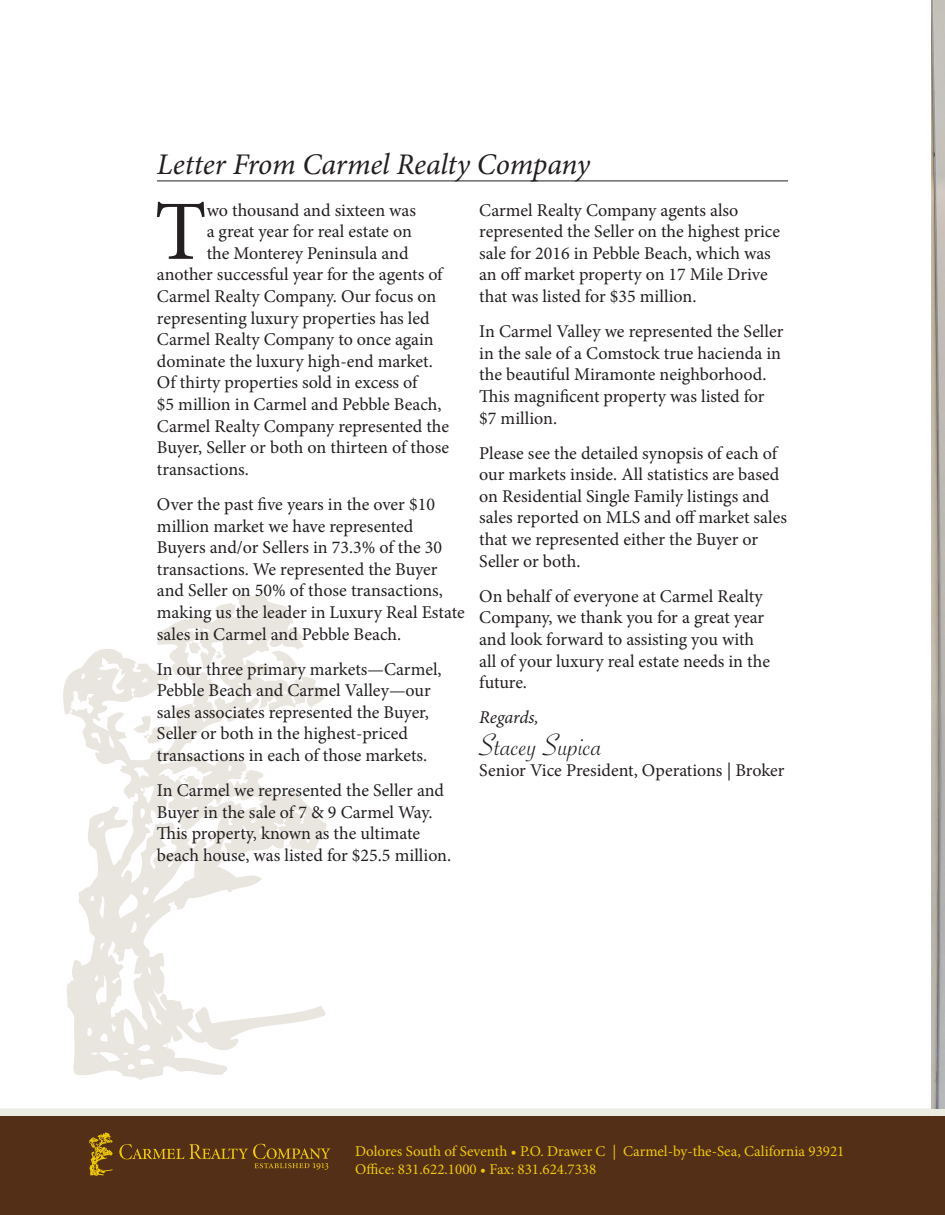
<style>
.page{position:relative;width:945px;height:1215px;background:#fff}
.page>*{position:absolute;margin:0;border:0;box-sizing:border-box;transform-origin:0 0}
.t1{font:84.45px "Minion Pro";color:#231f20}
.t2{font:33px "Savoye Let Plain";color:#231f20}
.t3{font:italic 30px "Minion Pro";letter-spacing:-.01em;color:#231f20}
.t4{font:18px/21.6px "Minion Pro";letter-spacing:.005em;color:#231f20}
.t5{font:italic 18px "Minion Pro";letter-spacing:-.005em;color:#231f20}
.t6{font:15px/18px "Minion Pro";color:#f0cb02}
</style>
<div class="page">
<div style="left:0;top:1116px;width:932px;height:99px;background:#532f18"></div>
<div style="left:932px;top:1116px;width:13px;height:99px;background:#532f18"></div>
<div style="left:0;top:1108px;width:932px;height:8px;background:#ebeae3"></div>
<div style="left:932px;top:1108px;width:13px;height:8px;background:#ebeae3"></div>
<svg style="left:89px;top:1133px;width:24px;height:43px"></svg>
<svg style="left:119px;top:1144px;width:211px;height:26px"></svg>
<img style="left:932px;top:0;width:13px;height:1108px">
<svg style="left:63px;top:593px;width:264px;height:487px"></svg>
<svg style="left:275px;top:698px;width:5px;height:6px"></svg>
<svg style="left:241px;top:715px;width:16px;height:5px"></svg>
<svg style="left:290px;top:623px;width:3px;height:6px"></svg>
<svg style="left:267px;top:635px;width:8px;height:8px"></svg>
<svg style="left:214px;top:651px;width:10px;height:7px"></svg>
<svg style="left:189px;top:641px;width:17px;height:12px"></svg>
<svg style="left:134px;top:716px;width:38px;height:28px"></svg>
<svg style="left:241px;top:769px;width:8px;height:8px"></svg>
<svg style="left:178px;top:775px;width:9px;height:8px"></svg>
<svg style="left:143px;top:787px;width:2px;height:6px"></svg>
<svg style="left:194px;top:785px;width:9px;height:9px"></svg>
<svg style="left:228px;top:797px;width:2px;height:7px"></svg>
<svg style="left:256px;top:806px;width:5px;height:3px"></svg>
<svg style="left:190px;top:837px;width:7px;height:9px"></svg>
<svg style="left:298px;top:811px;width:6px;height:8px"></svg>
<svg style="left:172px;top:828px;width:12px;height:5px"></svg>
<svg style="left:205px;top:835px;width:10px;height:7px"></svg>
<svg style="left:283px;top:838px;width:9px;height:8px"></svg>
<svg style="left:113px;top:953px;width:8px;height:12px"></svg>
<hr style="left:157px;top:181px;width:631px;height:1px;background:#231f20">
<h3 class="t3" style="left:157px;top:144px;width:435px">Letter From Carmel Realty Company</h3>
<h1 class="t1" style="left:155px;top:175px;width:54px">T</h1>
<p class="t4" style="left:207px;top:199px;width:211px">wo thousand and sixteen was</p>
<p class="t4" style="left:479px;top:199px;width:302px">Carmel Realty Company agents also represented the Seller on the highest price sale for 2016 in Pebble Beach, which was an off market property on 17 Mile Drive that was listed for $35 million.</p>
<p class="t4" style="left:479px;top:321px;width:306px">In Carmel Valley we represented the Seller in the sale of a Comstock true hacienda in the beautiful Miramonte neighborhood.<br>This magnificent property was listed for $7 million.</p>
<p class="t4" style="left:479px;top:442px;width:309px">Please see the detailed synopsis of each of our markets inside. All statistics are based on Residential Single Family listings and sales reported on MLS and off market sales that we represented either the Buyer or Seller or both.</p>
<p class="t4" style="left:479px;top:585px;width:292px">On behalf of everyone at Carmel Realty<br>Company, we thank you for a great year and look forward to assisting you with all of your luxury real estate needs in the future.</p>
<p class="t5" style="left:479px;top:705px;width:61px">Regards,</p>
<h2 class="t2" style="left:479px;top:723px;width:124px">Stacey Supica</h2>
<p class="t4" style="left:479px;top:760px;width:307px">Senior Vice President, Operations | Broker</p>
<p class="t4" style="left:207px;top:221px;width:207px">a great year for real estate on</p>
<p class="t4" style="left:207px;top:242px;width:203px">the Monterey Peninsula and</p>
<p class="t4" style="left:157px;top:264px;width:289px">another successful year for the agents of</p>
<p class="t4" style="left:157px;top:286px;width:281px">Carmel Realty Company. Our focus on</p>
<p class="t4" style="left:157px;top:307px;width:274px">representing luxury properties has led</p>
<p class="t4" style="left:157px;top:329px;width:278px">Carmel Realty Company to once again</p>
<p class="t4" style="left:157px;top:350px;width:277px">dominate the luxury high-end market.</p>
<p class="t4" style="left:157px;top:372px;width:264px">Of thirty properties sold in excess of</p>
<p class="t4" style="left:157px;top:394px;width:286px">$5 million in Carmel and Pebble Beach,</p>
<p class="t4" style="left:157px;top:415px;width:294px">Carmel Realty Company represented the</p>
<p class="t4" style="left:157px;top:437px;width:294px">Buyer, Seller or both on thirteen of those</p>
<p class="t4" style="left:157px;top:458px;width:93px">transactions.</p>
<p class="t4" style="left:157px;top:493px;width:309px">Over the past five years in the over $10 million market we have represented Buyers and/or Sellers in 73.3% of the 30 transactions. We represented the Buyer and Seller on 50% of those transactions, making us the leader in Luxury Real Estate sales in Carmel and Pebble Beach.</p>
<p class="t4" style="left:157px;top:658px;width:286px">In our three primary markets—Carmel, Pebble Beach and Carmel Valley—our sales associates represented the Buyer, Seller or both in the highest-priced transactions in each of those markets.</p>
<p class="t4" style="left:157px;top:780px;width:296px">In Carmel we represented the Seller and Buyer in the sale of 7 &amp; 9 Carmel Way.<br>This property, known as the ultimate beach house, was listed for $25.5 million.</p>
<p class="t6" style="left:355px;top:1142px;width:491px">Dolores South of Seventh • P.O. Drawer C | Carmel-by-the-Sea, California 93921<br>Office: 831.622.1000 • Fax: 831.624.7338</p>
</div>
